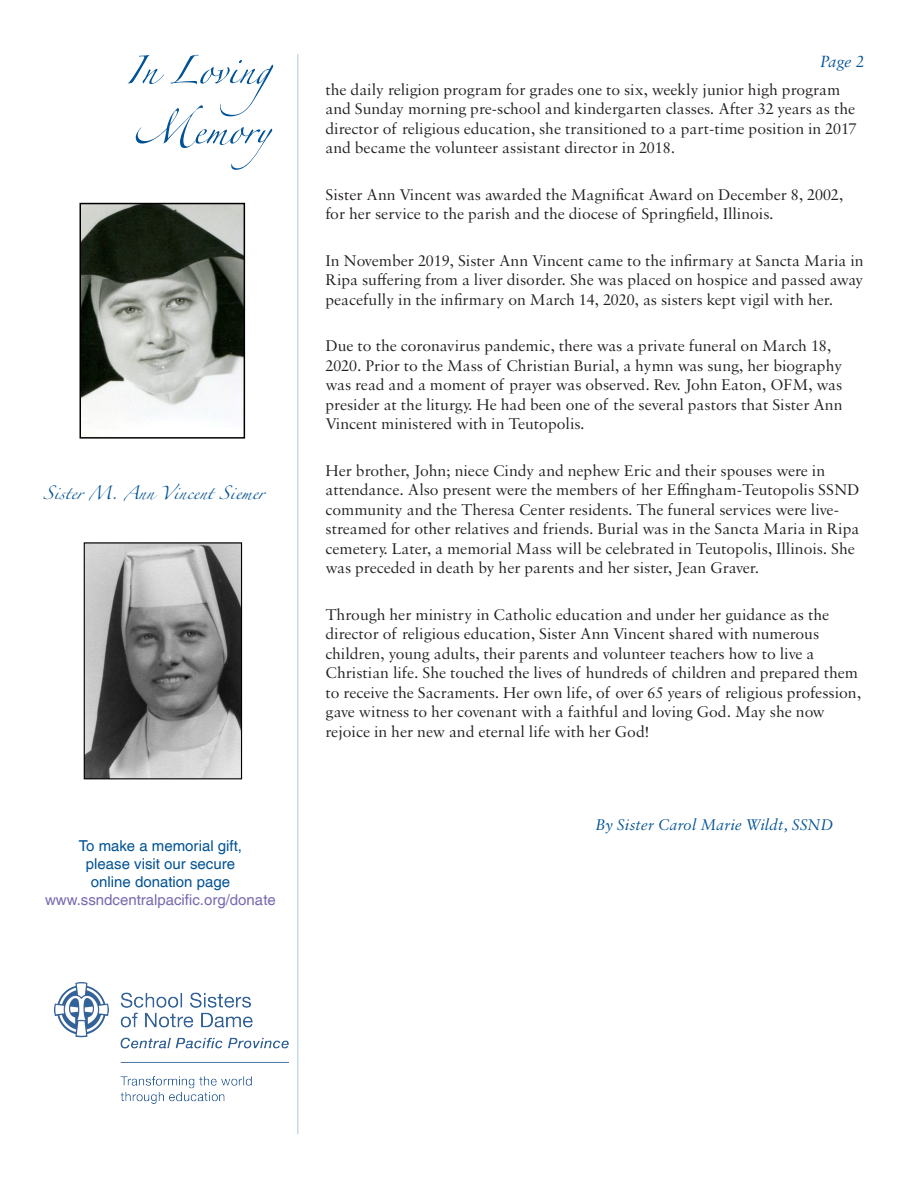
<style>
.page{position:relative;width:918px;height:1188px;background:#fff}
.page>*{position:absolute;margin:0;border:0;box-sizing:border-box;transform-origin:0 0}
.t1{font:63px/60px "Zapfino Extra LT Pro";color:#005294}
.Script_Name{font:30px "Zapfino Extra LT Pro";color:#005294}
.t2{font:italic 17.25px "Sabon MT Pro";color:#005294}
.Drop_Cap_Graph{font:16.5px/19.5px "Sabon MT Pro";color:#231f20}
.Drop_Cap_Graph-2{font:italic 16.5px "Sabon MT Pro";color:#005294}
.t3{font:15px/18px "Helvetica LT Com";color:#005294;text-align:center}
.t4{font:15px "Helvetica LT Com";color:#7a67ae}
</style>
<div class="page">
<hr style="left:297px;top:54px;width:1px;height:1080px;background:#c5dce9">
<img style="left:54px;top:982px;width:234px;height:121px">
<img style="left:83px;top:206px;width:159px;height:209px">
<div style="left:80px;top:203px;width:165px;height:236px;border:2px solid #000"></div>
<img style="left:86px;top:544px;width:154px;height:233px">
<div style="left:84px;top:542px;width:158px;height:237px;border:1px solid #000"></div>
<h1 class="t1" style="left:125px;top:31px;width:184px">In Loving<br>Memory</h1>
<p class="t2" style="left:820px;top:51px;width:45px">Page 2</p>
<p class="Drop_Cap_Graph" style="left:326px;top:79px;width:533px">the daily religion program for grades one to six, weekly junior high program and Sunday morning pre-school and kindergarten classes. After 32 years as the director of religious education, she transitioned to a part-time position in 2017 and became the volunteer assistant director in 2018.</p>
<p class="Drop_Cap_Graph" style="left:326px;top:184px;width:519px">Sister Ann Vincent was awarded the Magnificat Award on December 8, 2002, for her service to the parish and the diocese of Springfield, Illinois.</p>
<p class="Drop_Cap_Graph" style="left:326px;top:250px;width:540px;text-align:justify">In November 2019, Sister Ann Vincent came to the infirmary at Sancta Maria in Ripa suffering from a liver disorder. She was placed on hospice and passed away peacefully in the infirmary on March 14, 2020, as sisters kept vigil with her.</p>
<p class="Drop_Cap_Graph" style="left:326px;top:336px;width:519px">Due to the coronavirus pandemic, there was a private funeral on March 18, 2020. Prior to the Mass of Christian Burial, a hymn was sung, her biography was read and a moment of prayer was observed. Rev. John Eaton, OFM, was presider at the liturgy. He had been one of the several pastors that Sister Ann Vincent ministered with in Teutopolis.</p>
<p class="Drop_Cap_Graph" style="left:326px;top:460px;width:536px">Her brother, John; niece Cindy and nephew Eric and their spouses were in attendance. Also present were the members of her Effingham-Teutopolis SSND community and the Theresa Center residents. The funeral services were live&shy;streamed for other relatives and friends. Burial was in the Sancta Maria in Ripa cemetery. Later, a memorial Mass will be celebrated in Teutopolis, Illinois. She was preceded in death by her parents and her sister, Jean Graver.</p>
<p class="Drop_Cap_Graph" style="left:326px;top:604px;width:537px">Through her ministry in Catholic education and under her guidance as the director of religious education, Sister Ann Vincent shared with numerous children, young adults, their parents and volunteer teachers how to live a Christian life. She touched the lives of hundreds of children and prepared them to receive the Sacraments. Her own life, of over 65 years of religious profession, gave witness to her covenant with a faithful and loving God. May she now rejoice in her new and eternal life with her God!</p>
<p class="Script_Name" style="left:43px;top:471px;width:222px">Sister M. Ann Vincent Siemer</p>
<p class="t3" style="left:79px;top:837px;width:165px">To make a memorial gift, please visit our secure online donation page</p>
<p class="t4" style="left:45px;top:891px;width:232px">www.ssndcentralpacific.org/donate</p>
<p class="Drop_Cap_Graph-2" style="left:596px;top:814px;width:239px">By Sister Carol Marie Wildt, SSND</p>
</div>
